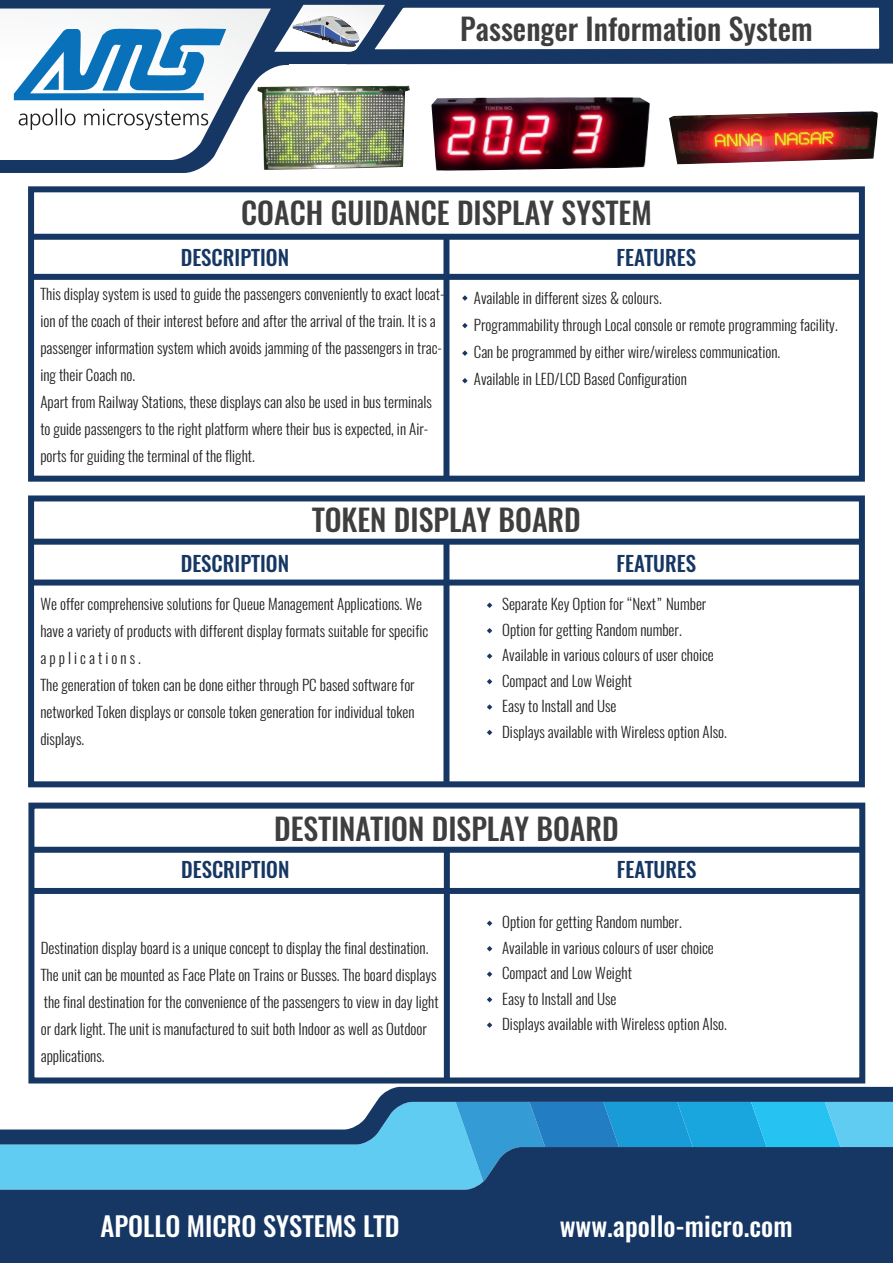
<style>
.page{position:relative;width:893px;height:1263px;background:#fff}
.page>*{position:absolute;margin:0;border:0;box-sizing:border-box;transform-origin:0 0}
.t1{font:500 30px "Oswald";color:#3e3e3f}
.t2{font:500 26.7px "Oswald";color:#fff}
.t3{font:500 21px "Oswald";color:#163763}
.t4{font:300 15px/27px "Oswald";color:#231f20}
</style>
<div class="page">
<img style="left:676px;top:160px;width:148px;height:4px">
<img style="left:310px;top:160px;width:94px;height:10px">
<svg style="left:0;top:1144px;width:893px;height:3px;background:#46b0de"></svg>
<svg style="left:0;top:1147px;width:893px;height:116px;background:#24557f"></svg>
<svg style="left:0;top:1087px;width:893px;height:57px"></svg>
<svg style="left:0;top:160px;width:310px;height:13px;fill:#163763"></svg>
<svg style="left:462px;top:295px;width:6px;height:6px"></svg>
<svg style="left:462px;top:323px;width:6px;height:5px"></svg>
<svg style="left:462px;top:350px;width:6px;height:6px"></svg>
<svg style="left:462px;top:378px;width:6px;height:5px"></svg>
<div style="left:28px;top:186px;width:837px;height:296px;border:6px solid #163763"></div>
<div style="left:443px;top:237px;width:6px;height:242px;background:#163763"></div>
<div style="left:30px;top:274px;width:832px;height:6px;background:#163763"></div>
<div style="left:30px;top:234px;width:832px;height:6px;background:#163763"></div>
<svg style="left:487px;top:602px;width:5px;height:6px"></svg>
<svg style="left:487px;top:628px;width:5px;height:5px"></svg>
<svg style="left:487px;top:653px;width:5px;height:6px"></svg>
<svg style="left:487px;top:679px;width:5px;height:5px"></svg>
<svg style="left:487px;top:704px;width:5px;height:6px"></svg>
<svg style="left:487px;top:730px;width:5px;height:5px"></svg>
<svg style="left:487px;top:920px;width:5px;height:6px"></svg>
<svg style="left:487px;top:946px;width:5px;height:5px"></svg>
<svg style="left:487px;top:971px;width:5px;height:6px"></svg>
<svg style="left:487px;top:997px;width:5px;height:5px"></svg>
<svg style="left:487px;top:1022px;width:5px;height:6px"></svg>
<div style="left:28px;top:495px;width:837px;height:292px;border:6px solid #163763"></div>
<div style="left:443px;top:542px;width:6px;height:242px;background:#163763"></div>
<div style="left:30px;top:579px;width:832px;height:6px;background:#163763"></div>
<div style="left:30px;top:539px;width:832px;height:6px;background:#163763"></div>
<div style="left:28px;top:803px;width:837px;height:280px;border:6px solid #163763"></div>
<div style="left:444px;top:850px;width:6px;height:230px;background:#163763"></div>
<div style="left:30px;top:888px;width:832px;height:6px;background:#163763"></div>
<div style="left:30px;top:847px;width:832px;height:6px;background:#163763"></div>
<img style="left:0;top:0;width:893px;height:160px">
<img style="left:431px;top:97px;width:219px;height:74px">
<h1 class="t1" style="left:460px;top:8px;width:354px">Passenger Information System</h1>
<h1 class="t1" style="left:241px;top:192px;width:412px">COACH GUIDANCE DISPLAY SYSTEM</h1>
<h3 class="t3" style="left:181px;top:243px;width:110px">DESCRIPTION</h3>
<h3 class="t3" style="left:616px;top:243px;width:81px">FEATURES</h3>
<p class="t4" style="left:40px;top:280px;width:406px">This display system is used to guide the passengers conveniently to exact locat&shy;ion of the coach of their interest before and after the arrival of the train. It is a passenger information system which avoids jamming of the passengers in trac&shy;ing their Coach no.<br>Apart from Railway Stations, these displays can also be used in bus terminals to guide passengers to the right platform where their bus is expected, in Air&shy;ports for guiding the terminal of the flight.</p>
<p class="t4" style="left:474px;top:285px;width:365px">Available in different sizes &amp; colours.<br>Programmability through Local console or remote programming facility.<br>Can be programmed by either wire/wireless communication.<br>Available in LED/LCD Based Configuration</p>
<h1 class="t1" style="left:312px;top:499px;width:270px">TOKEN DISPLAY BOARD</h1>
<h3 class="t3" style="left:181px;top:548px;width:110px">DESCRIPTION</h3>
<h3 class="t3" style="left:616px;top:548px;width:81px">FEATURES</h3>
<p class="t4" style="left:40px;top:591px;width:389px">We offer comprehensive solutions for Queue Management Applications. We have a variety of products with different display formats suitable for specific a p p l i c a t i o n s .<br>The generation of token can be done either through PC based software for networked Token displays or console token generation for individual token displays.</p>
<p class="t4" style="left:502px;top:591px;width:226px;line-height:25.5px">Separate Key Option for “Next” Number Option for getting Random number.<br>Available in various colours of user choice Compact and Low Weight<br>Easy to Install and Use<br>Displays available with Wireless option Also.</p>
<h1 class="t1" style="left:274px;top:808px;width:346px">DESTINATION DISPLAY BOARD</h1>
<h3 class="t3" style="left:181px;top:855px;width:110px">DESCRIPTION</h3>
<h3 class="t3" style="left:617px;top:855px;width:81px">FEATURES</h3>
<p class="t4" style="left:41px;top:934px;width:399px">Destination display board is a unique concept to display the final destination.<br>The unit can be mounted as Face Plate on Trains or Busses. The board displays the final destination for the convenience of the passengers to view in day light or dark light. The unit is manufactured to suit both Indoor as well as Outdoor applications.</p>
<p class="t4" style="left:502px;top:909px;width:226px;line-height:25.5px">Option for getting Random number.<br>Available in various colours of user choice Compact and Low Weight<br>Easy to Install and Use<br>Displays available with Wireless option Also.</p>
<h2 class="t2" style="left:100px;top:1208px;width:301px">APOLLO MICRO SYSTEMS LTD</h2>
<h2 class="t2" style="left:560px;top:1208px;width:234px">www.apollo-micro.com</h2>
</div>
